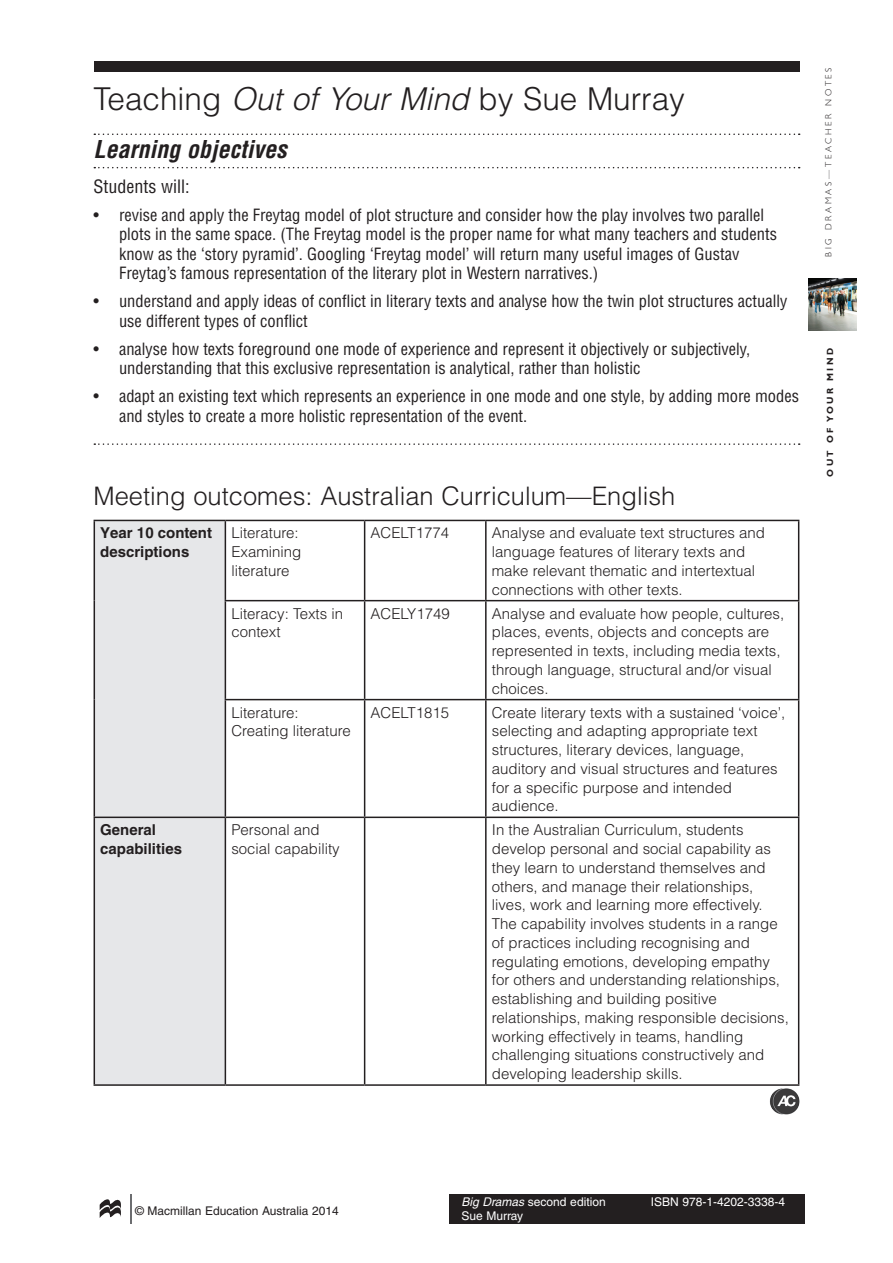
<style>
.page{position:relative;width:893px;height:1263px;background:#fff}
.page>*{position:absolute;margin:0;border:0;box-sizing:border-box;transform-origin:0 0}
.A_head{font:300 31.5px "Helvetica";color:#231f20}
.B_head{font:300 25.5px "Helvetica";color:#231f20}
.LO_A_head{font:italic 700 condensed 24px "Helvetica";color:#231f20}
.LO_text_fo{font:condensed 18px "Helvetica";color:#231f20}
.LO_hi_1{font:condensed 16.5px/19.5px "Helvetica";color:#231f20}
.Table_text{font:300 15px/18.8px "Helvetica";color:#231f20}
.Table_col_head{font:700 15px/18.8px "Helvetica";color:#231f20}
.t1{font:12px/13.5px "Helvetica";color:#fff}
.t2{font:12px "Helvetica";color:#231f20}
.t3{font:300 9px "Gill Sans";letter-spacing:.3em;color:#231f20}
.t4{font:700 9px "Gill Sans";letter-spacing:.25em;color:#231f20}
.s1{font-style:italic}
</style>
<div class="page">
<div style="left:94px;top:62px;width:705px;height:10px;background:#231f20"></div>
<div style="left:449px;top:1194px;width:356px;height:30px;background:#231f20"></div>
<img style="left:808px;top:279px;width:49px;height:52px">
<hr style="left:130px;top:1194px;width:1px;height:30px;background:#6c6d70">
<svg style="left:100px;top:1199px;width:21px;height:19px"></svg>
<svg style="left:94px;top:134px;width:706px;height:1px"></svg>
<svg style="left:94px;top:167px;width:706px;height:1px"></svg>
<svg style="left:94px;top:443px;width:706px;height:2px"></svg>
<div style="left:95px;top:521px;width:130px;height:563px;background:#e6e7e9"></div>
<hr style="left:94px;top:520px;width:131px;height:1px;background:#231f20">
<hr style="left:94px;top:521px;width:1px;height:80px;background:#231f20">
<hr style="left:225px;top:520px;width:140px;height:1px;background:#231f20">
<hr style="left:225px;top:521px;width:1px;height:79px;background:#231f20">
<hr style="left:365px;top:520px;width:121px;height:1px;background:#231f20">
<hr style="left:364px;top:521px;width:1px;height:79px;background:#231f20">
<hr style="left:486px;top:520px;width:313px;height:1px;background:#231f20">
<hr style="left:485px;top:521px;width:2px;height:79px;background:#231f20">
<hr style="left:798px;top:521px;width:1px;height:79px;background:#231f20">
<hr style="left:94px;top:601px;width:1px;height:99px;background:#231f20">
<hr style="left:225px;top:600px;width:140px;height:1px;background:#231f20">
<hr style="left:225px;top:601px;width:1px;height:98px;background:#231f20">
<hr style="left:365px;top:600px;width:121px;height:1px;background:#231f20">
<hr style="left:364px;top:601px;width:1px;height:98px;background:#231f20">
<hr style="left:486px;top:600px;width:313px;height:1px;background:#231f20">
<hr style="left:485px;top:601px;width:2px;height:98px;background:#231f20">
<hr style="left:798px;top:601px;width:1px;height:98px;background:#231f20">
<hr style="left:94px;top:700px;width:1px;height:116px;background:#231f20">
<hr style="left:225px;top:699px;width:140px;height:1px;background:#231f20">
<hr style="left:225px;top:700px;width:1px;height:116px;background:#231f20">
<hr style="left:365px;top:699px;width:121px;height:1px;background:#231f20">
<hr style="left:364px;top:700px;width:1px;height:116px;background:#231f20">
<hr style="left:486px;top:699px;width:313px;height:1px;background:#231f20">
<hr style="left:485px;top:700px;width:2px;height:116px;background:#231f20">
<hr style="left:798px;top:700px;width:1px;height:116px;background:#231f20">
<hr style="left:94px;top:816px;width:131px;height:2px;background:#231f20">
<hr style="left:94px;top:818px;width:1px;height:266px;background:#231f20">
<hr style="left:225px;top:816px;width:140px;height:2px;background:#231f20">
<hr style="left:225px;top:818px;width:1px;height:266px;background:#231f20">
<hr style="left:365px;top:816px;width:121px;height:2px;background:#231f20">
<hr style="left:364px;top:818px;width:1px;height:266px;background:#231f20">
<hr style="left:486px;top:816px;width:313px;height:2px;background:#231f20">
<hr style="left:485px;top:818px;width:2px;height:266px;background:#231f20">
<hr style="left:798px;top:818px;width:1px;height:266px;background:#231f20">
<hr style="left:94px;top:1084px;width:131px;height:2px;background:#231f20">
<hr style="left:225px;top:1084px;width:140px;height:2px;background:#231f20">
<hr style="left:365px;top:1084px;width:121px;height:2px;background:#231f20">
<hr style="left:486px;top:1084px;width:313px;height:2px;background:#231f20">
<img style="left:769px;top:1088px;width:30px;height:27px">
<p class="A_head" style="left:94px;top:79px;width:593px">Teaching <span class="s1">Out of Your Mind</span> by Sue Murray</p>
<p class="LO_A_head" style="left:94px;top:135px;width:195px">Learning objectives</p>
<p class="LO_text_fo" style="left:94px;top:175px;width:97px">Students will:</p>
<p class="LO_hi_1" style="left:119px;top:205px;width:659px;text-indent:-26px">• revise and apply the Freytag model of plot structure and consider how the play involves two parallel plots in the same space. (The Freytag model is the proper name for what many teachers and students know as the ‘story pyramid’. Googling ‘Freytag model’ will return many useful images of Gustav Freytag’s famous representation of the literary plot in Western narratives.)</p>
<p class="LO_hi_1" style="left:119px;top:291px;width:670px;text-indent:-26px">• understand and apply ideas of conflict in literary texts and analyse how the twin plot structures actually use different types of conflict</p>
<p class="LO_hi_1" style="left:119px;top:339px;width:633px;text-indent:-26px">• analyse how texts foreground one mode of experience and represent it objectively or subjectively, understanding that this exclusive representation is analytical, rather than holistic</p>
<p class="LO_hi_1" style="left:119px;top:386px;width:681px;text-indent:-26px">• adapt an existing text which represents an experience in one mode and one style, by adding more modes and styles to create a more holistic representation of the event.</p>
<p class="B_head" style="left:94px;top:480px;width:583px">Meeting outcomes: Australian Curriculum—English</p>
<p class="Table_col_head" style="left:100px;top:523px;width:113px">Year 10 content descriptions</p>
<p class="Table_text" style="left:231px;top:523px;width:72px">Literature:<br>Examining literature</p>
<p class="Table_text" style="left:371px;top:523px;width:80px">ACELT1774</p>
<p class="Table_text" style="left:492px;top:523px;width:275px">Analyse and evaluate text structures and language features of literary texts and make relevant thematic and intertextual connections with other texts.</p>
<p class="Table_text" style="left:231px;top:604px;width:113px">Literacy: Texts in context</p>
<p class="Table_text" style="left:371px;top:604px;width:81px">ACELY1749</p>
<p class="Table_text" style="left:492px;top:604px;width:294px">Analyse and evaluate how people, cultures, places, events, objects and concepts are represented in texts, including media texts, through language, structural and/or visual choices.</p>
<p class="Table_text" style="left:231px;top:703px;width:121px">Literature:<br>Creating literature</p>
<p class="Table_text" style="left:371px;top:703px;width:80px">ACELT1815</p>
<p class="Table_text" style="left:492px;top:703px;width:295px">Create literary texts with a sustained ‘voice’, selecting and adapting appropriate text structures, literary devices, language, auditory and visual structures and features for a specific purpose and intended audience.</p>
<p class="Table_col_head" style="left:100px;top:820px;width:83px">General capabilities</p>
<p class="Table_text" style="left:231px;top:820px;width:110px">Personal and social capability</p>
<p class="Table_text" style="left:492px;top:820px;width:299px">In the Australian Curriculum, students develop personal and social capability as they learn to understand themselves and others, and manage their relationships, lives, work and learning more effectively.<br>The capability involves students in a range of practices including recognising and regulating emotions, developing empathy for others and understanding relationships, establishing and building positive relationships, making responsible decisions, working effectively in teams, handling challenging situations constructively and developing leadership skills.</p>
<p class="t3" style="left:823px;top:257px;width:191px;rotate:-90deg">BIG DRAMAS—TEACHER NOTES</p>
<p class="t4" style="left:825px;top:476px;width:130px;rotate:-90deg">OUT OF YOUR MIND</p>
<p class="t2" style="left:135px;top:1204px;width:205px">© Macmillan Education Australia 2014</p>
<p class="t1" style="left:461px;top:1195px;width:146px"><span class="s1">Big Dramas</span> second edition<br>Sue Murray</p>
<p class="t1" style="left:651px;top:1195px;width:136px">ISBN 978-1-4202-3338-4</p>
</div>
